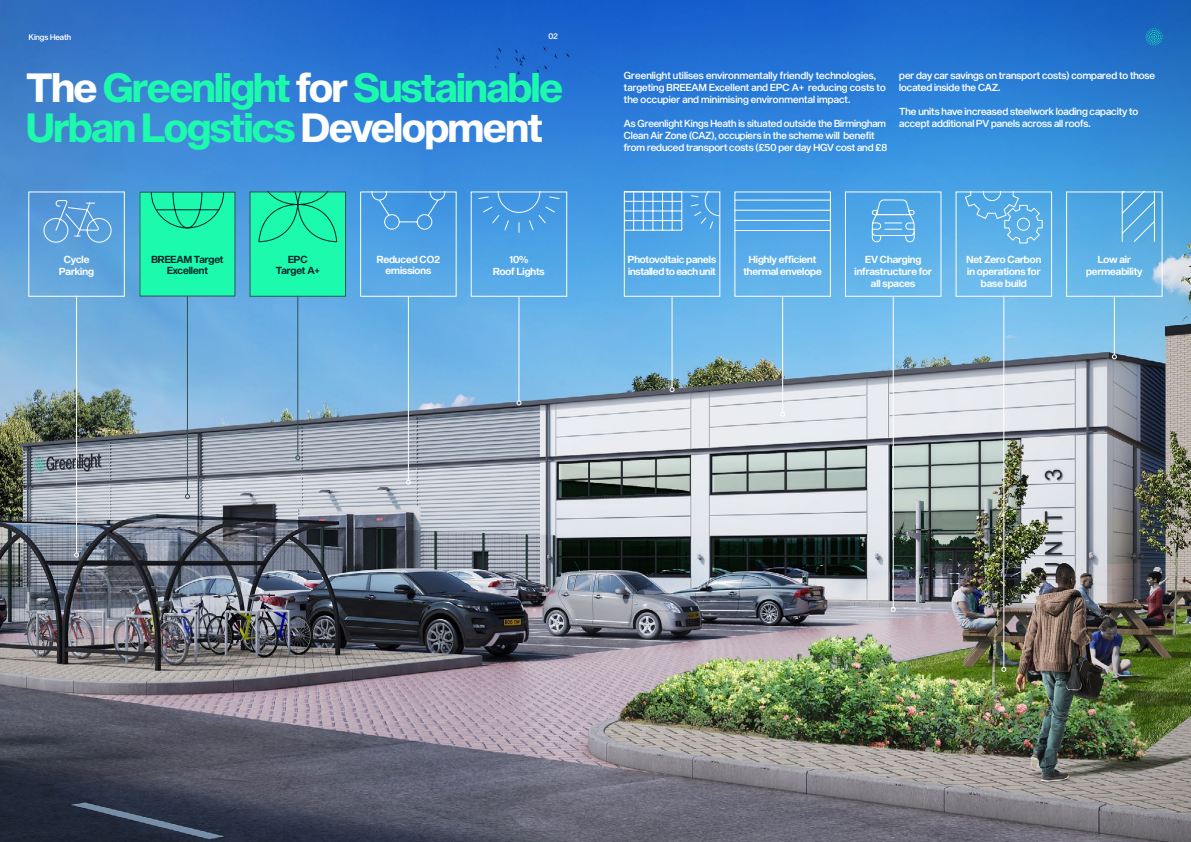
<style>
.page{position:relative;width:1191px;height:842px;background:#fff}
.page>*{position:absolute;margin:0;border:0;box-sizing:border-box;transform-origin:0 0}
.t1{font:40px/40px "Sequel Sans Bold Display";letter-spacing:-.02em;color:#1cfaae}
.t2{font:10px/12px "Sequel Sans Medium Display";color:#fff}
.t3{font:10px/12px "Sequel Sans Semi Bold Display";color:#fff;text-align:center}
.t4{font:10px/12px "Sequel Sans Semi Bold Display";letter-spacing:-.02em;color:#fff}
.t5{font:10px/11px "Sequel Sans Semi Bold Display";color:#002429;text-align:center}
.t6{font:8px "Sequel Sans Medium Display";color:#fff}
.s1{color:#fff}
</style>
<div class="page">
<img style="left:0;top:0;width:1191px;height:842px">
<svg style="left:1072px;top:193px;width:83px;height:50px;background:#57aae2"></svg>
<div style="left:1066px;top:191px;width:96px;height:106px;border:1px solid #fff"></div>
<svg style="left:478px;top:193px;width:82px;height:40px;background:#4b9de4"></svg>
<div style="left:471px;top:191px;width:96px;height:106px;border:1px solid #fff"></div>
<hr style="left:518px;top:296px;width:1px;height:105px;background:#fff">
<svg style="left:516px;top:400px;width:5px;height:5px"></svg>
<svg style="left:871px;top:199px;width:44px;height:44px;background:#6cb5eb"></svg>
<div style="left:845px;top:191px;width:96px;height:106px;border:1px solid #fff"></div>
<hr style="left:892px;top:296px;width:1px;height:311px;background:#fff">
<svg style="left:890px;top:607px;width:5px;height:5px"></svg>
<svg style="left:736px;top:193px;width:93px;height:38px;background:#5caae8"></svg>
<div style="left:734px;top:191px;width:97px;height:106px;border:1px solid #fff"></div>
<hr style="left:782px;top:296px;width:1px;height:116px;background:#fff">
<svg style="left:780px;top:412px;width:5px;height:5px"></svg>
<hr style="left:633px;top:192px;width:1px;height:38px;background:#fff">
<hr style="left:652px;top:192px;width:1px;height:38px;background:#fff">
<hr style="left:643px;top:192px;width:1px;height:38px;background:#fff">
<hr style="left:662px;top:192px;width:1px;height:38px;background:#fff">
<hr style="left:681px;top:192px;width:1px;height:38px;background:#fff">
<hr style="left:671px;top:192px;width:1px;height:38px;background:#fff">
<hr style="left:624px;top:220px;width:58px;height:1px;background:#fff">
<hr style="left:624px;top:230px;width:58px;height:1px;background:#fff">
<hr style="left:624px;top:210px;width:58px;height:1px;background:#fff">
<hr style="left:624px;top:201px;width:58px;height:1px;background:#fff">
<svg style="left:690px;top:193px;width:28px;height:38px"></svg>
<div style="left:624px;top:191px;width:96px;height:106px;border:1px solid #fff"></div>
<hr style="left:671px;top:296px;width:1px;height:92px;background:#fff">
<svg style="left:669px;top:387px;width:5px;height:5px"></svg>
<hr style="left:1113px;top:296px;width:1px;height:59px;background:#fff">
<svg style="left:1111px;top:354px;width:5px;height:5px"></svg>
<svg style="left:964px;top:193px;width:79px;height:51px;background:#62b2e8"></svg>
<div style="left:955px;top:191px;width:97px;height:106px;border:1px solid #fff"></div>
<hr style="left:1003px;top:296px;width:1px;height:371px;background:#fff">
<svg style="left:1001px;top:667px;width:5px;height:5px"></svg>
<div style="left:28px;top:191px;width:97px;height:106px;border:1px solid #fff"></div>
<hr style="left:76px;top:296px;width:1px;height:257px;background:#fff">
<svg style="left:74px;top:552px;width:5px;height:5px"></svg>
<svg style="left:43px;top:200px;width:69px;height:43px;background:#67a5de"></svg>
<div style="left:250px;top:192px;width:95px;height:104px;background:#1cfaae"></div>
<svg style="left:258px;top:193px;width:80px;height:50px"></svg>
<div style="left:249px;top:191px;width:97px;height:106px;border:1px solid #335054"></div>
<hr style="left:297px;top:296px;width:1px;height:160px;background:#335054">
<svg style="left:295px;top:455px;width:5px;height:5px"></svg>
<div style="left:140px;top:192px;width:95px;height:104px;background:#1cfaae"></div>
<svg style="left:150px;top:194px;width:74px;height:35px"></svg>
<hr style="left:187px;top:296px;width:1px;height:198px;background:#335054">
<svg style="left:185px;top:494px;width:5px;height:5px"></svg>
<hr style="left:408px;top:296px;width:1px;height:184px;background:#fff">
<svg style="left:406px;top:480px;width:5px;height:5px"></svg>
<svg style="left:371px;top:193px;width:75px;height:37px;background:#4e9de3"></svg>
<div style="left:360px;top:191px;width:96px;height:106px;border:1px solid #fff"></div>
<svg style="left:1145px;top:28px;width:17px;height:18px"></svg>
<p class="t6" style="left:29px;top:31px;width:44px">Kings Heath</p>
<p class="t6" style="left:548px;top:31px;width:11px">02</p>
<h1 class="t1" style="left:27px;top:70px;width:538px"><span class="s1">The</span> Greenlight <span class="s1">for</span> Sustainable<br>Urban Logstics <span class="s1">Development</span></h1>
<p class="t2" style="left:624px;top:70px;width:263px">Greenlight utilises environmentally friendly technologies, targeting BREEAM Excellent and EPC A+ reducing costs to the occupier and minimising environmental impact.</p>
<p class="t2" style="left:624px;top:118px;width:265px">As Greenlight Kings Heath is situated outside the Birmingham<br>Clean Air Zone (CAZ), occupiers in the scheme will benefit from reduced transport costs (£50 per day HGV cost and £8</p>
<p class="t2" style="left:899px;top:70px;width:257px">per day car savings on transport costs) compared to those located inside the CAZ.</p>
<p class="t2" style="left:899px;top:106px;width:240px">The units have increased steelwork loading capacity to accept additional PV panels across all roofs.</p>
<p class="t3" style="left:59px;top:254px;width:36px">Cycle<br>Parking</p>
<p class="t5" style="left:276px;top:254px;width:45px">EPC<br>Target A+</p>
<p class="t5" style="left:151px;top:254px;width:73px">BREEAM Target<br>Excellent</p>
<p class="t3" style="left:377px;top:254px;width:65px;line-height:11px">Reduced CO2 emissions</p>
<p class="t3" style="left:743px;top:254px;width:80px">Highly efficient thermal envelope</p>
<p class="t3" style="left:493px;top:254px;width:53px">10%<br>Roof Lights</p>
<p class="t3" style="left:854px;top:254px;width:79px">EV Charging infrastructure for all spaces</p>
<p class="t3" style="left:966px;top:254px;width:76px">Net Zero Carbon in operations for base build</p>
<p class="t4" style="left:628px;top:254px;width:90px">Photovoltaic panels installed to each unit</p>
<p class="t3" style="left:1086px;top:254px;width:58px">Low air permeability</p>
</div>
